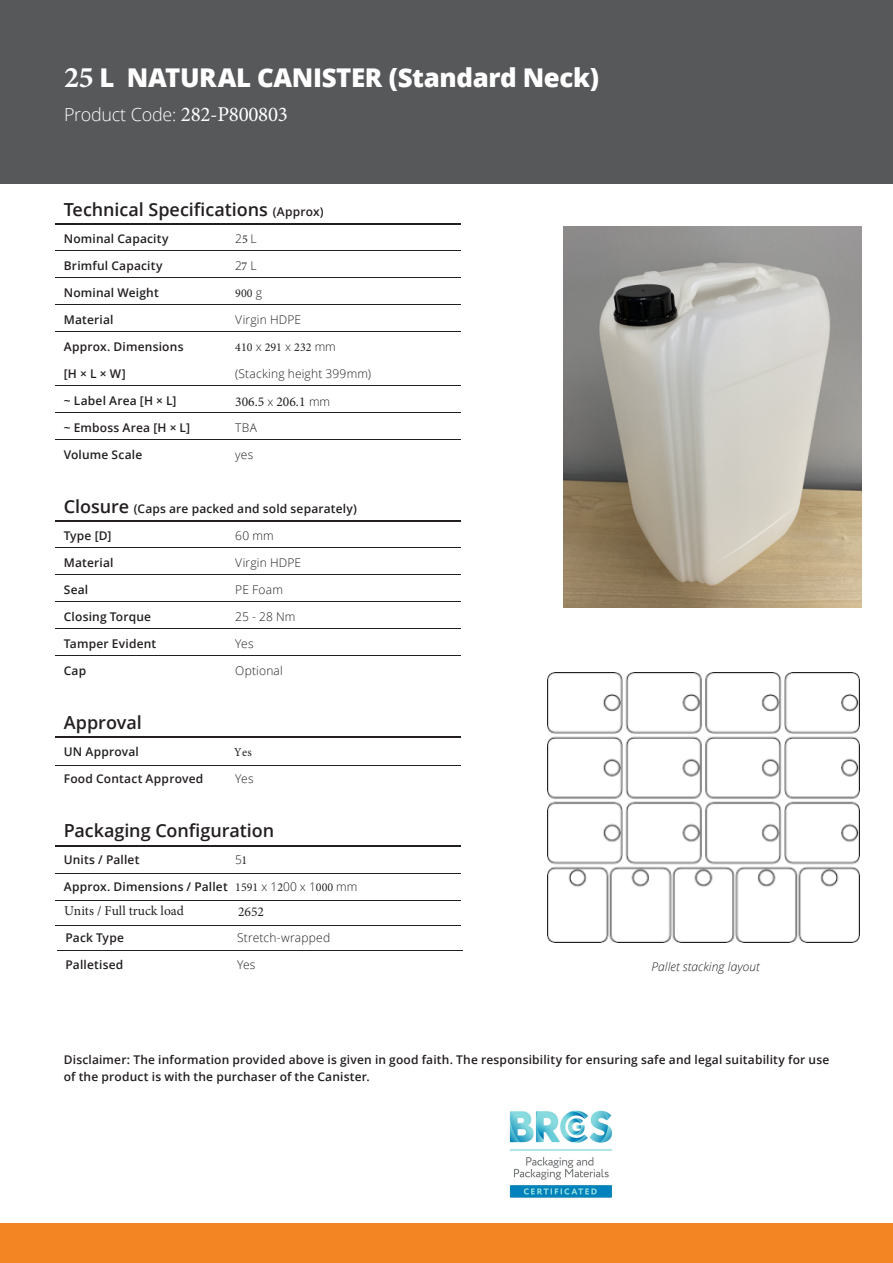
<style>
.page{position:relative;width:893px;height:1263px;background:#fff}
.page>*{position:absolute;margin:0;border:0;box-sizing:border-box;transform-origin:0 0}
.t1{font:800 25.8px "Open Sans";letter-spacing:-.015em;color:#fff}
.t2{font:600 18px "Open Sans";letter-spacing:-.005em;color:#231f20}
.t3{font:300 18px "Open Sans";letter-spacing:-.015em;color:#fff}
.t4{font:13.5px "Minion Pro";color:#231f20}
.t5{font:600 12px/16.5px "Open Sans";letter-spacing:.015em;color:#231f20}
.t6{font:300 12px "Open Sans";letter-spacing:.015em;color:#231f20}
.t7{font:12px "Minion Pro";color:#231f20}
.t8{font:italic 300 12px "Open Sans";letter-spacing:.005em;color:#231f20}
.s1{font-family:"Minion Pro";font-weight:700;font-size:30px}
.s2{font-family:"Minion Pro";font-weight:400;font-size:21px}
.s3{font-size:12px}
.s4{font-family:"Minion Pro";font-weight:400}
.s5{font-family:"Open Sans";font-weight:300}
.s6{font-family:"Open Sans";font-weight:300;font-size:12px}
.s7{font-size:18px}
</style>
<div class="page">
<hr style="left:55px;top:224px;width:405px;height:1px;background:#231f20">
<hr style="left:55px;top:251px;width:405px;height:1px;background:#231f20">
<hr style="left:55px;top:278px;width:405px;height:1px;background:#231f20">
<hr style="left:55px;top:305px;width:405px;height:1px;background:#231f20">
<hr style="left:55px;top:332px;width:405px;height:1px;background:#231f20">
<hr style="left:55px;top:386px;width:405px;height:1px;background:#231f20">
<hr style="left:55px;top:413px;width:405px;height:1px;background:#231f20">
<hr style="left:55px;top:440px;width:405px;height:1px;background:#231f20">
<hr style="left:55px;top:521px;width:405px;height:1px;background:#231f20">
<hr style="left:55px;top:548px;width:405px;height:1px;background:#231f20">
<hr style="left:55px;top:575px;width:405px;height:1px;background:#231f20">
<hr style="left:55px;top:602px;width:405px;height:1px;background:#231f20">
<hr style="left:55px;top:629px;width:405px;height:1px;background:#231f20">
<hr style="left:55px;top:656px;width:405px;height:1px;background:#231f20">
<hr style="left:55px;top:737px;width:405px;height:1px;background:#231f20">
<hr style="left:55px;top:765px;width:405px;height:1px;background:#231f20">
<hr style="left:55px;top:845px;width:405px;height:1px;background:#231f20">
<hr style="left:55px;top:873px;width:405px;height:1px;background:#231f20">
<hr style="left:55px;top:900px;width:405px;height:1px;background:#231f20">
<hr style="left:57px;top:950px;width:405px;height:1px;background:#231f20">
<div style="left:0;top:0;width:893px;height:184px;background:#57585a"></div>
<div style="left:0;top:1223px;width:893px;height:40px;background:#f38522"></div>
<hr style="left:55px;top:925px;width:405px;height:1px;background:#231f20">
<img style="left:509px;top:1110px;width:104px;height:88px">
<img style="left:564px;top:227px;width:297px;height:380px">
<img style="left:547px;top:673px;width:313px;height:269px">
<h1 class="t1" style="left:64px;top:58px;width:537px"><span class="s1">25</span> L NATURAL CANISTER (Standard Neck)</h1>
<h2 class="t3" style="left:64px;top:102px;width:225px">Product Code: <span class="s2">282-P800803</span></h2>
<h2 class="t2" style="left:64px;top:197px;width:261px">Technical Specifications <span class="s3">(Approx)</span></h2>
<p class="t5" style="left:64px;top:230px;width:106px">Nominal Capacity</p>
<p class="t5" style="left:64px;top:257px;width:100px">Brimful Capacity</p>
<p class="t5" style="left:64px;top:284px;width:97px">Nominal Weight</p>
<p class="t5" style="left:64px;top:311px;width:51px">Material</p>
<p class="t5" style="left:64px;top:338px;width:121px">Approx. Dimensions</p>
<p class="t5" style="left:64px;top:365px;width:63px">[H × L × W]</p>
<p class="t5" style="left:64px;top:392px;width:114px">~ Label Area [H × L]</p>
<p class="t5" style="left:64px;top:419px;width:128px">~ Emboss Area [H × L]</p>
<p class="t5" style="left:64px;top:446px;width:80px">Volume Scale</p>
<p class="t6" style="left:235px;top:230px;width:23px">2<span class="s4">5</span> L</p>
<p class="t6" style="left:235px;top:257px;width:23px">2<span class="s4">7</span> L</p>
<p class="t7" style="left:235px;top:286px;width:28px">900 <span class="s5">g</span></p>
<p class="t6" style="left:235px;top:311px;width:67px">Virgin HDPE</p>
<p class="t7" style="left:235px;top:339px;width:102px">410 <span class="s5">x</span> 291 <span class="s5">x</span> 232 <span class="s5">mm</span></p>
<p class="t6" style="left:235px;top:365px;width:137px">(Stacking height 399mm)</p>
<p class="t4" style="left:235px;top:394px;width:96px">306.5 <span class="s6">x</span> 206.1 <span class="s6">mm</span></p>
<p class="t6" style="left:235px;top:419px;width:23px">TBA</p>
<p class="t6" style="left:235px;top:446px;width:20px">yes</p>
<p class="t5" style="left:64px;top:500px;width:295px"><span class="s7">Closure</span> (Caps are packed and sold separately)</p>
<p class="t5" style="left:64px;top:527px;width:49px">Type [D]</p>
<p class="t5" style="left:64px;top:554px;width:51px">Material</p>
<p class="t5" style="left:64px;top:581px;width:26px">Seal</p>
<p class="t5" style="left:64px;top:608px;width:89px">Closing Torque</p>
<p class="t5" style="left:64px;top:635px;width:94px">Tamper Evident</p>
<p class="t5" style="left:64px;top:662px;width:24px">Cap</p>
<h2 class="t2" style="left:64px;top:710px;width:79px">Approval</h2>
<p class="t5" style="left:64px;top:743px;width:77px">UN Approval</p>
<p class="t5" style="left:64px;top:770px;width:141px">Food Contact Approved</p>
<h2 class="t2" style="left:64px;top:818px;width:212px">Packaging Configuration</h2>
<p class="t5" style="left:64px;top:851px;width:77px">Units / Pallet</p>
<p class="t5" style="left:64px;top:878px;width:166px">Approx. Dimensions / Pallet</p>
<p class="t5" style="left:66px;top:929px;width:60px">Pack Type</p>
<p class="t5" style="left:66px;top:956px;width:59px">Palletised</p>
<p class="t8" style="left:651px;top:958px;width:110px">Pallet stacking layout</p>
<p class="t6" style="left:235px;top:527px;width:40px">60 mm</p>
<p class="t6" style="left:235px;top:554px;width:67px">Virgin HDPE</p>
<p class="t6" style="left:235px;top:581px;width:49px">PE Foam</p>
<p class="t6" style="left:235px;top:608px;width:62px">25 - 28 Nm</p>
<p class="t6" style="left:235px;top:635px;width:20px">Yes</p>
<p class="t6" style="left:235px;top:662px;width:49px">Optional</p>
<p class="t7" style="left:234px;top:745px;width:19px">Yes</p>
<p class="t6" style="left:235px;top:770px;width:20px">Yes</p>
<p class="t6" style="left:235px;top:851px;width:13px">5<span class="s4">1</span></p>
<p class="t7" style="left:235px;top:880px;width:124px">1591 <span class="s5">x 1</span>2<span class="s5">00 x 1</span>000 <span class="s5">mm</span></p>
<p class="t4" style="left:64px;top:902px;width:121px">Units / Full truck load</p>
<p class="t4" style="left:238px;top:904px;width:27px">2652</p>
<p class="t6" style="left:237px;top:929px;width:95px">Stretch-wrapped</p>
<p class="t6" style="left:237px;top:956px;width:20px">Yes</p>
<p class="t5" style="left:64px;top:1051px;width:767px">Disclaimer: The information provided above is given in good faith. The responsibility for ensuring safe and legal suitability for use of the product is with the purchaser of the Canister.</p>
</div>
